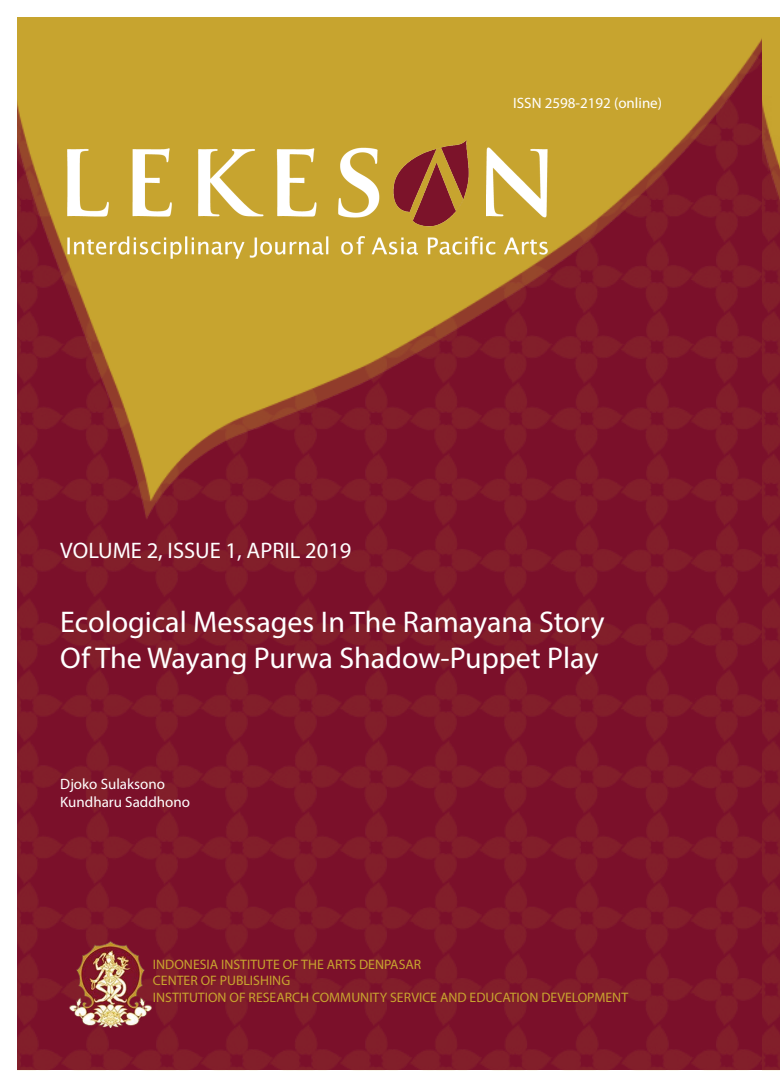
<style>
.page{position:relative;width:780px;height:1088px;background:#fff}
.page>*{position:absolute;margin:0;border:0;box-sizing:border-box;transform-origin:0 0}
.t1{font:30px/36px "Myriad Pro";color:#fff}
.t2{font:22.5px "Myriad Pro";color:#fff}
.t3{font:15px/18px "Myriad Pro";color:#fff}
.t4{font:13.75px/16.5px "Myriad Pro";color:#c8a42f}
</style>
<div class="page">
<img style="left:18px;top:524px;width:744px;height:546px">
<img style="left:18px;top:18px;width:744px;height:506px">
<img style="left:68px;top:140px;width:479px;height:118px">
<img style="left:68px;top:939px;width:85px;height:89px">
<svg style="left:762px;top:18px;width:18px;height:1052px;background:#882b2a"></svg>
<p class="t3" style="left:513px;top:93px;width:150px">ISSN 2598-2192 (online)</p>
<h2 class="t2" style="left:60px;top:536px;width:293px">VOLUME 2, ISSUE 1, APRIL 2019</h2>
<h1 class="t1" style="left:60px;top:603px;width:546px">Ecological Messages In The Ramayana Story<br>Of The Wayang Purwa Shadow-Puppet Play</h1>
<p class="t3" style="left:60px;top:774px;width:131px">Djoko Sulaksono<br>Kundharu Saddhono</p>
<p class="t4" style="left:153px;top:955px;width:476px">INDONESIA INSTITUTE OF THE ARTS DENPASAR<br>CENTER OF PUBLISHING<br>INSTITUTION OF RESEARCH COMMUNITY SERVICE AND EDUCATION DEVELOPMENT</p>
</div>
